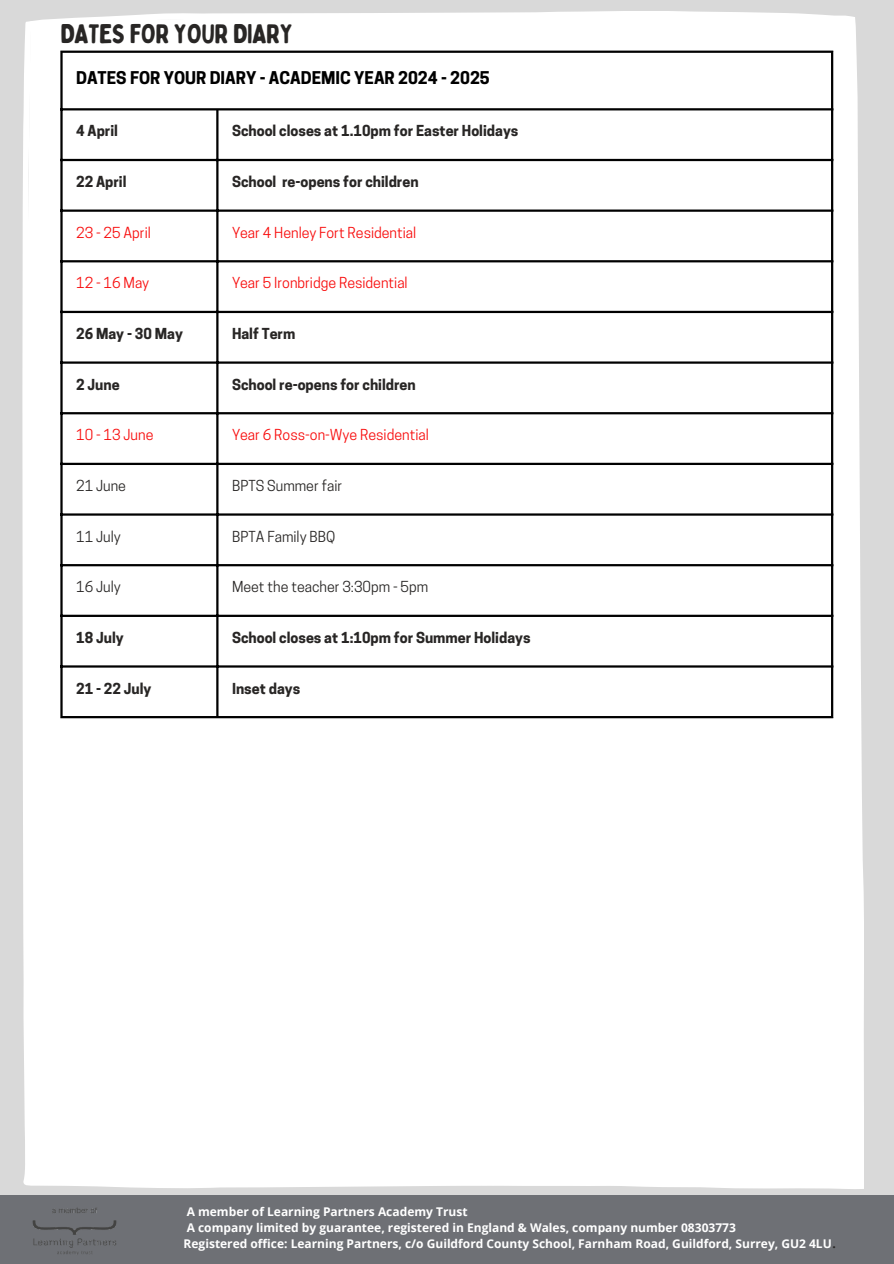
<style>
.page{position:relative;width:894px;height:1264px;background:#fff}
.page>*{position:absolute;margin:0;border:0;box-sizing:border-box;transform-origin:0 0}
.t1{font:26.85px "Bobby Jones Soft";letter-spacing:-.025em;color:#282625}
.t2{font:700 16.5px "Cooper Hewitt";color:#000}
.t3{font:700 14.25px "Cooper Hewitt";color:#282625}
.t4{font:14.25px "Cooper Hewitt";color:#f80c0c}
.t5{font:14.25px "Cooper Hewitt";color:#282625}
.t6{font:700 12px/16px "Open Sans";color:#fff}
.s1{color:#282625}
</style>
<div class="page">
<div style="left:0;top:0;width:893px;height:1263px;background:#d9d9d9"></div>
<div style="left:22px;top:11px;width:841px;height:1178px;background:#fff"></div>
<div style="left:0;top:1195px;width:893px;height:68px;background:#6e7075"></div>
<img style="left:22px;top:1185px;width:117px;height:70px">
<hr style="left:60px;top:53px;width:3px;height:663px;background:#000">
<hr style="left:216px;top:110px;width:2px;height:606px;background:#000">
<hr style="left:830px;top:53px;width:3px;height:663px;background:#000">
<hr style="left:60px;top:51px;width:773px;height:2px;background:#000">
<hr style="left:60px;top:108px;width:773px;height:2px;background:#000">
<hr style="left:60px;top:159px;width:773px;height:2px;background:#000">
<hr style="left:60px;top:209px;width:773px;height:3px;background:#000">
<hr style="left:60px;top:260px;width:773px;height:2px;background:#000">
<hr style="left:60px;top:311px;width:773px;height:2px;background:#000">
<hr style="left:60px;top:361px;width:773px;height:3px;background:#000">
<hr style="left:60px;top:412px;width:773px;height:2px;background:#000">
<hr style="left:60px;top:463px;width:773px;height:2px;background:#000">
<hr style="left:60px;top:513px;width:773px;height:2px;background:#000">
<hr style="left:60px;top:564px;width:773px;height:2px;background:#000">
<hr style="left:60px;top:614px;width:773px;height:3px;background:#000">
<hr style="left:60px;top:665px;width:773px;height:2px;background:#000">
<hr style="left:60px;top:716px;width:773px;height:2px;background:#000">
<p class="t1" style="left:60px;top:17px;width:234px">DATES FOR YOUR DIARY</p>
<p class="t2" style="left:76px;top:72px;width:415px">DATES FOR YOUR DIARY - ACADEMIC YEAR 2024 - 2025</p>
<p class="t3" style="left:76px;top:126px;width:43px">4 April</p>
<p class="t3" style="left:232px;top:126px;width:288px">School closes at 1.10pm for Easter Holidays</p>
<p class="t3" style="left:76px;top:176px;width:52px">22 April</p>
<p class="t3" style="left:232px;top:176px;width:188px">School re-opens for children</p>
<p class="t4" style="left:76px;top:227px;width:76px">23 - 25 April</p>
<p class="t4" style="left:232px;top:227px;width:186px">Year 4 Henley Fort Residential</p>
<p class="t4" style="left:76px;top:277px;width:75px">12 - 16 May</p>
<p class="t4" style="left:232px;top:277px;width:177px">Year 5 Ironbridge Residential</p>
<p class="t3" style="left:76px;top:328px;width:108px">26 May - 30 May</p>
<p class="t3" style="left:232px;top:328px;width:65px">Half Term</p>
<p class="t3" style="left:76px;top:379px;width:45px">2 June</p>
<p class="t3" style="left:232px;top:379px;width:185px">School re-opens for children</p>
<p class="t4" style="left:76px;top:429px;width:79px">10 - 13 June</p>
<p class="t4" style="left:232px;top:429px;width:198px">Year 6 Ross-on-Wye Residential</p>
<p class="t5" style="left:76px;top:480px;width:51px">21 June</p>
<p class="t5" style="left:232px;top:480px;width:112px">BPTS Summer fair</p>
<p class="t5" style="left:76px;top:531px;width:46px">11 July</p>
<p class="t5" style="left:232px;top:531px;width:105px">BPTA Family BBQ</p>
<p class="t5" style="left:76px;top:581px;width:46px">16 July</p>
<p class="t5" style="left:232px;top:581px;width:198px">Meet the teacher 3:30pm - 5pm</p>
<p class="t3" style="left:76px;top:632px;width:49px">18 July</p>
<p class="t3" style="left:232px;top:632px;width:300px">School closes at 1:10pm for Summer Holidays</p>
<p class="t3" style="left:76px;top:682px;width:77px">21 - 22 July</p>
<p class="t3" style="left:232px;top:682px;width:70px">Inset days</p>
<p class="t6" style="left:183px;top:1202px;width:653px">A member of Learning Partners Academy Trust<br>A company limited by guarantee, registered in England &amp; Wales, company number 08303773<br>Registered office: Learning Partners, c/o Guildford County School, Farnham Road, Guildford, Surrey, GU2 4LU<span class="s1">.</span></p>
</div>
